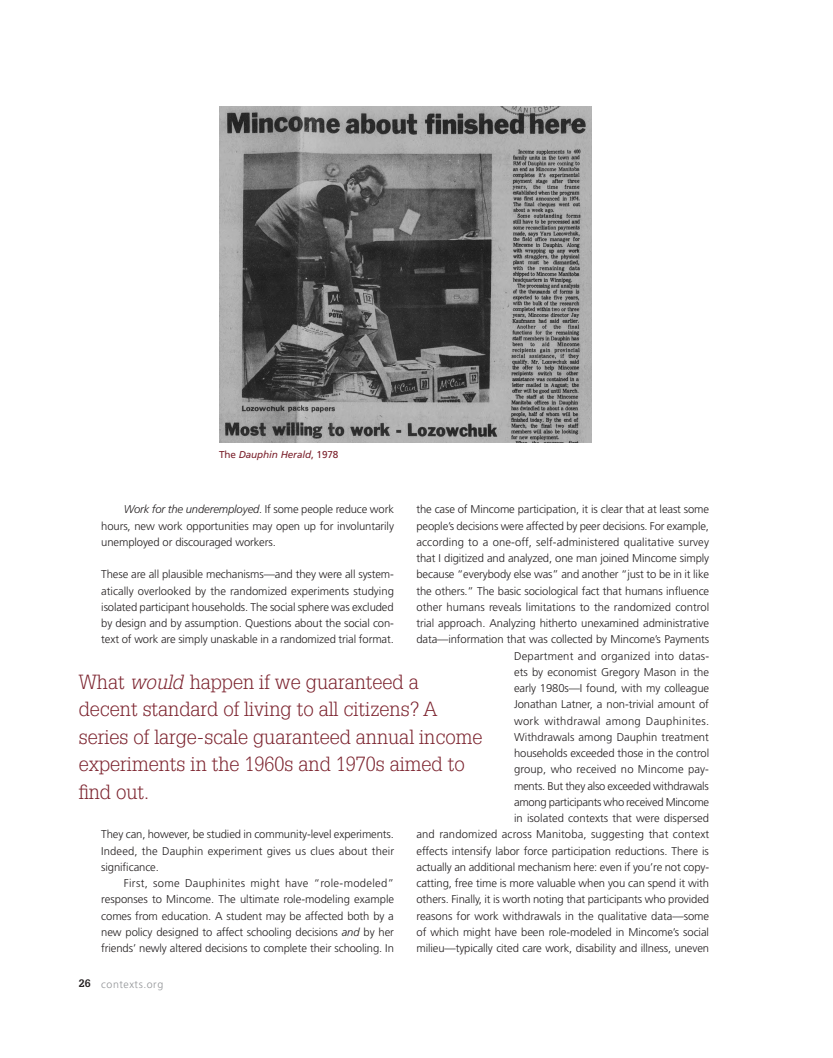
<style>
.page{position:relative;width:833px;height:1058px;background:#fff}
.page>*{position:absolute;margin:0;border:0;box-sizing:border-box;transform-origin:0 0}
.t1{font:300 20px/27.5px "Glypha LT Std";color:#7c232e}
.t2{font:300 11.25px/16.2px "Frutiger";letter-spacing:-.01em;color:#231f20;text-align:justify}
.t3{font:300 10.62px "Frutiger";letter-spacing:.05em;color:#939598}
.t4{font:italic 10px "Frutiger";letter-spacing:-.01em;color:#7c232e}
.s1{font-style:normal}
.s2{font-style:italic}
.s3{font-family:"Glypha LT Std";font-weight:700;color:#231f20}
</style>
<div class="page">
<img style="left:219px;top:107px;width:372px;height:335px">
<p class="t4" style="left:219px;top:448px;width:121px"><span class="s1">The</span> Dauphin Herald<span class="s1">, 1978</span></p>
<p class="t2" style="left:416px;top:501px;width:294px;text-align:right">the case of Mincome participation, it is clear that at least some people’s decisions were affected by peer decisions. For example, according to a one-off, self-administered qualitative survey that I digitized and analyzed, one man joined Mincome simply because “everybody else was” and another “just to be in it like the others.” The basic sociological fact that humans influence other humans reveals limitations to the randomized control trial approach. Analyzing hitherto unexamined administrative data—information that was collected by Mincome’s Payments Department and organized into datas-<br>ets by economist Gregory Mason in the<br>early 1980s—I found, with my colleague<br>Jonathan Latner, a non-trivial amount of<br>work withdrawal among Dauphinites.<br>Withdrawals among Dauphin treatment<br>households exceeded those in the control<br>group, who received no Mincome pay-<br>ments. But they also exceeded withdrawals<br>among participants who received Mincome<br>in isolated contexts that were dispersed<br>and randomized across Manitoba, suggesting that context effects intensify labor force participation reductions. There is actually an additional mechanism here: even if you’re not copy&shy;catting, free time is more valuable when you can spend it with others. Finally, it is worth noting that participants who provided reasons for work withdrawals in the qualitative data—some of which might have been role-modeled in Mincome’s social milieu—typically cited care work, disability and illness, uneven</p>
<p class="t2" style="left:101px;top:501px;width:294px;text-indent:22px"><span class="s2">Work for the underemployed.</span> If some people reduce work hours, new work opportunities may open up for involuntarily unemployed or discouraged workers.</p>
<p class="t2" style="left:101px;top:566px;width:294px">These are all plausible mechanisms—and they were all system&shy;atically overlooked by the randomized experiments studying isolated participant households. The social sphere was excluded by design and by assumption. Questions about the social con&shy;text of work are simply unaskable in a randomized trial format.</p>
<h1 class="t1" style="left:79px;top:668px;width:405px">What <span class="s2">would</span> happen if we guaranteed a decent standard of living to all citizens? A series of large-scale guaranteed annual income experiments in the 1960s and 1970s aimed to find out.</h1>
<p class="t2" style="left:101px;top:826px;width:294px">They can, however, be studied in community-level experiments.<br>Indeed, the Dauphin experiment gives us clues about their significance.</p>
<p class="t2" style="left:101px;top:875px;width:294px;text-indent:22px">First, some Dauphinites might have “role-modeled” responses to Mincome. The ultimate role-modeling example comes from education. A student may be affected both by a new policy designed to affect schooling decisions <span class="s2">and</span> by her friends’ newly altered decisions to complete their schooling. In</p>
<p class="t3" style="left:79px;top:977px;width:86px"><span class="s3">26</span> contexts.org</p>
</div>
